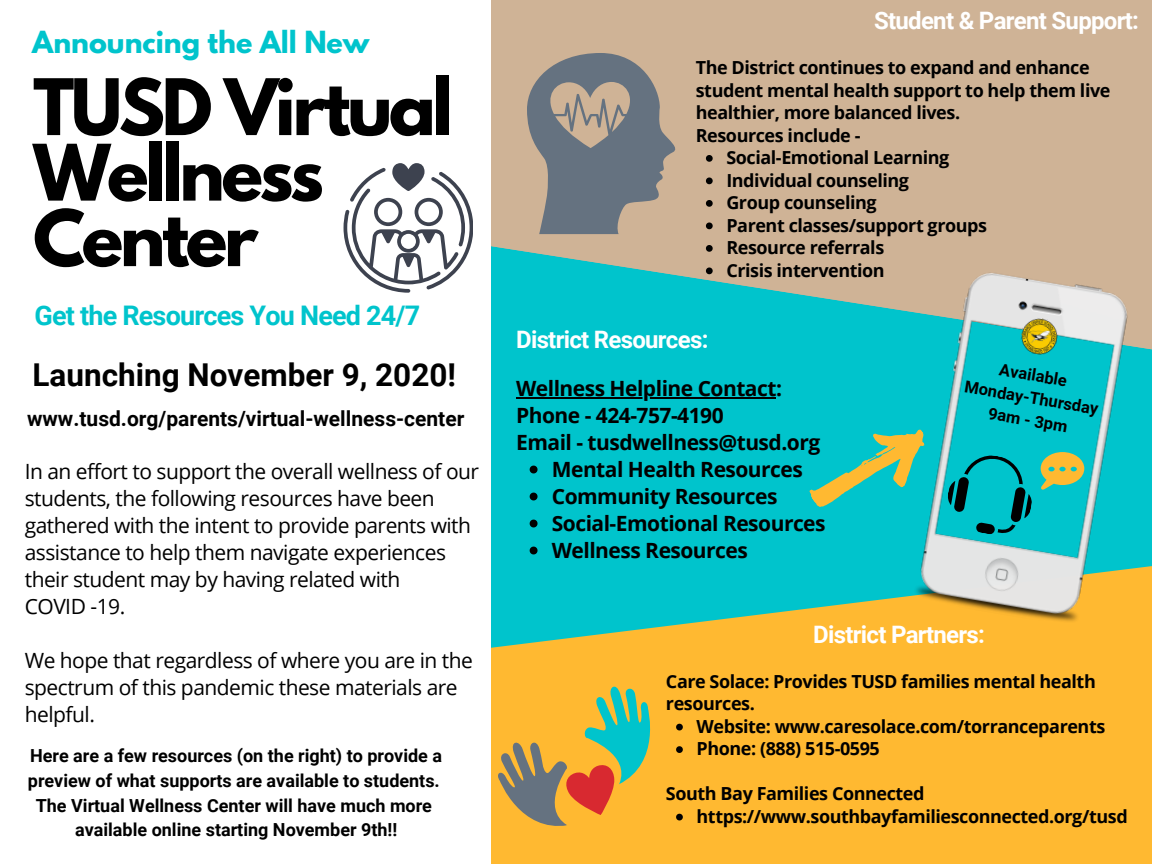
<style>
.page{position:relative;width:1152px;height:864px;background:#fff}
.page>*{position:absolute;margin:0;border:0;box-sizing:border-box;transform-origin:0 0}
.t1{font:700 69px/65.6px "League Spartan";letter-spacing:-.05em;color:#000}
.t2{font:700 31.5px "Roboto";color:#000}
.t3{font:700 27px "Roboto";letter-spacing:-.03em;color:#00c4cc}
.t4{font:700 27px "League Spartan";color:#00c4cc}
.t5{font:700 24px "Roboto";letter-spacing:-.03em;color:#fff}
.t6{font:21px/27px "Open Sans";letter-spacing:-.025em;color:#000}
.t7{font:700 21px/27px "Open Sans";letter-spacing:-.025em;color:#000}
.t8{font:700 21px "Roboto";color:#000}
.t9{font:700 18px/22.5px "Open Sans";letter-spacing:-.025em;color:#000}
.t10{font:700 18px/24.8px "Roboto";color:#000;text-align:center}
.t11{font:700 16.5px "Roboto";color:#000}
</style>
<div class="page">
<div style="left:456px;top:0;width:696px;height:381px;background:#cfb396"></div>
<svg style="left:491px;top:246px;width:661px;height:314px;fill:#00c4cc"></svg>
<svg style="left:491px;top:560px;width:661px;height:304px;background:#d4ba4b"></svg>
<div style="left:0;top:0;width:491px;height:864px;background:#fff"></div>
<svg style="left:344px;top:163px;width:129px;height:129px"></svg>
<svg style="left:491px;top:674px;width:178px;height:167px;background:#d1ab49"></svg>
<svg style="left:676px;top:724px;width:7px;height:6px"></svg>
<svg style="left:676px;top:746px;width:7px;height:7px"></svg>
<svg style="left:676px;top:814px;width:7px;height:6px"></svg>
<svg style="left:530px;top:466px;width:8px;height:7px"></svg>
<svg style="left:530px;top:493px;width:8px;height:7px"></svg>
<svg style="left:530px;top:520px;width:8px;height:7px"></svg>
<svg style="left:530px;top:547px;width:8px;height:7px"></svg>
<hr style="left:516px;top:397px;width:260px;height:1px;background:#000">
<img style="left:911px;top:265px;width:225px;height:363px">
<svg style="left:1040px;top:452px;width:44px;height:38px;background:#aabc64"></svg>
<img style="left:1018px;top:316px;width:43px;height:44px">
<svg style="left:527px;top:53px;width:148px;height:181px"></svg>
<svg style="left:706px;top:155px;width:7px;height:7px"></svg>
<svg style="left:706px;top:178px;width:7px;height:6px"></svg>
<svg style="left:706px;top:200px;width:7px;height:7px"></svg>
<svg style="left:706px;top:223px;width:7px;height:6px"></svg>
<svg style="left:706px;top:245px;width:7px;height:7px"></svg>
<svg style="left:706px;top:268px;width:7px;height:6px"></svg>
<svg style="left:801px;top:411px;width:233px;height:124px;background:#1ebab4"></svg>
<h3 class="t4" style="left:32px;top:29px;width:339px">Announcing the All New</h3>
<h1 class="t1" style="left:33px;top:83px;width:421px">TUSD Virtual<br>Wellness<br>Center</h1>
<h3 class="t3" style="left:35px;top:300px;width:387px">Get the Resources You Need 24/7</h3>
<h3 class="t5" style="left:874px;top:7px;width:266px">Student &amp; Parent Support:</h3>
<p class="t9" style="left:696px;top:56px;width:416px">The District continues to expand and enhance student mental health support to help them live healthier, more balanced lives.<br>Resources include -</p>
<p class="t9" style="left:726px;top:146px;width:262px">Social-Emotional Learning<br>Individual counseling<br>Group counseling<br>Parent classes/support groups<br>Resource referrals<br>Crisis intervention</p>
<h3 class="t5" style="left:516px;top:325px;width:194px">District Resources:</h3>
<h2 class="t2" style="left:32px;top:357px;width:425px">Launching November 9, 2020!</h2>
<p class="t11" style="left:1001px;top:360px;width:70px;rotate:10deg">Available</p>
<p class="t7" style="left:516px;top:374px;width:306px">Wellness Helpline Contact:<br>Phone - 424-757-4190<br>Email - tusdwellness@tusd.org</p>
<p class="t11" style="left:967px;top:376px;width:137px;rotate:10deg">Monday-Thursday</p>
<p class="t8" style="left:27px;top:407px;width:439px">www.tusd.org/parents/virtual-wellness-center</p>
<p class="t11" style="left:990px;top:403px;width:82px;rotate:10deg">9am - 3pm</p>
<p class="t6" style="left:25px;top:458px;width:456px">In an effort to support the overall wellness of our students, the following resources have been gathered with the intent to provide parents with assistance to help them navigate experiences their student may by having related with<br>COVID -19.</p>
<p class="t6" style="left:25px;top:647px;width:450px">We hope that regardless of where you are in the spectrum of this pandemic these materials are helpful.</p>
<p class="t10" style="left:28px;top:743px;width:416px">Here are a few resources (on the right) to provide a preview of what supports are available to students.<br>The Virtual Wellness Center will have much more available online starting November 9th!!</p>
<p class="t7" style="left:552px;top:455px;width:275px">Mental Health Resources<br>Community Resources<br>Social-Emotional Resources<br>Wellness Resources</p>
<h3 class="t5" style="left:813px;top:620px;width:173px">District Partners:</h3>
<p class="t9" style="left:666px;top:669px;width:431px">Care Solace: Provides TUSD families mental health resources.</p>
<p class="t9" style="left:697px;top:714px;width:410px">Website: www.caresolace.com/torranceparents<br>Phone: (888) 515-0595</p>
<p class="t9" style="left:666px;top:782px;width:260px">South Bay Families Connected</p>
<p class="t9" style="left:697px;top:804px;width:433px">https://www.southbayfamiliesconnected.org/tusd</p>
</div>
